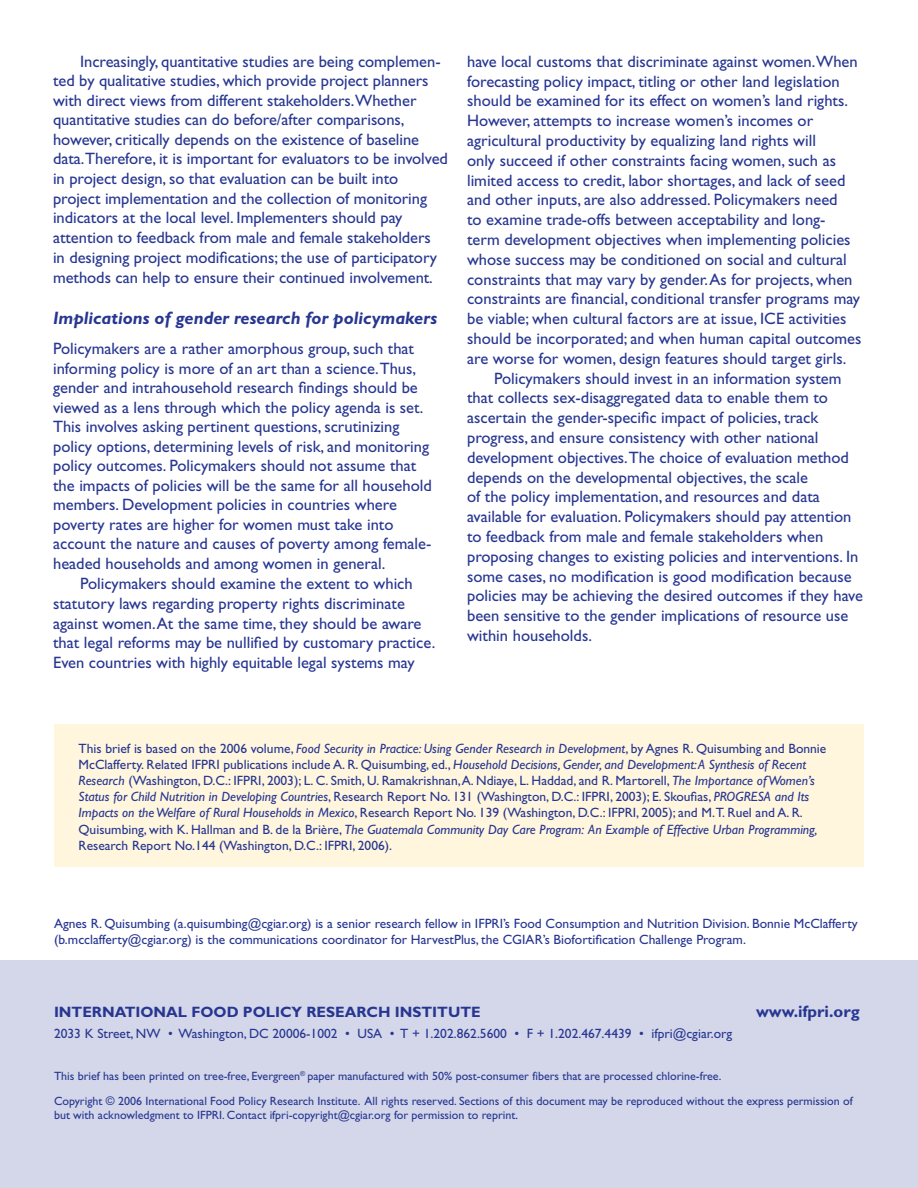
<style>
.page{position:relative;width:918px;height:1188px;background:#fff}
.page>*{position:absolute;margin:0;border:0;box-sizing:border-box;transform-origin:0 0}
.t1{font:italic 700 18px "Gill Sans";color:#273691}
.t2{font:16.5px/19.6px "Gill Sans";color:#273691}
.t3{font:700 16.5px "Gill Sans";color:#273691}
.t4{font:700 15px "Gill Sans";color:#273691}
.t5{font:13.5px/16.2px "Gill Sans";color:#273691}
.t6{font:12px/25.2px "Gill Sans";color:#273691}
.s1{font-style:italic}
</style>
<div class="page">
<div style="left:54px;top:724px;width:810px;height:143px;background:#fff6dd"></div>
<div style="left:0;top:961px;width:918px;height:227px;background:#d4d7e9"></div>
<p class="t2" style="left:53px;top:51px;width:396px;text-indent:27px">Increasingly, quantitative studies are being complemen&shy;ted by qualitative studies, which provide project planners with direct views from different stakeholders.Whether quantitative studies can do before/after comparisons, however, critically depends on the existence of baseline data.Therefore, it is important for evaluators to be involved in project design, so that evaluation can be built into project implementation and the collection of monitoring indicators at the local level. Implementers should pay attention to feedback from male and female stakeholders<br>in designing project modifications; the use of participatory methods can help to ensure their continued involvement.</p>
<p class="t1" style="left:53px;top:308px;width:386px">Implications of gender research for policymakers</p>
<p class="t2" style="left:53px;top:339px;width:380px">Policymakers are a rather amorphous group, such that informing policy is more of an art than a science.Thus, gender and intrahousehold research findings should be viewed as a lens through which the policy agenda is set.<br>This involves asking pertinent questions, scrutinizing policy options, determining levels of risk, and monitoring policy outcomes. Policymakers should not assume that the impacts of policies will be the same for all household members. Development policies in countries where poverty rates are higher for women must take into account the nature and causes of poverty among female&shy;headed households and among women in general.</p>
<p class="t2" style="left:53px;top:573px;width:384px;text-indent:27px">Policymakers should examine the extent to which statutory laws regarding property rights discriminate against women. At the same time, they should be aware that legal reforms may be nullified by customary practice.<br>Even countries with highly equitable legal systems may</p>
<p class="t2" style="left:467px;top:51px;width:392px">have local customs that discriminate against women.When</p>
<p class="t2" style="left:467px;top:71px;width:374px">forecasting policy impact, titling or other land legislation</p>
<p class="t2" style="left:467px;top:91px;width:382px">should be examined for its effect on women’s land rights.</p>
<p class="t2" style="left:467px;top:111px;width:348px">However, attempts to increase women’s incomes or</p>
<p class="t2" style="left:467px;top:130px;width:350px">agricultural productivity by equalizing land rights will</p>
<p class="t2" style="left:467px;top:150px;width:371px">only succeed if other constraints facing women, such as</p>
<p class="t2" style="left:467px;top:170px;width:380px">limited access to credit, labor shortages, and lack of seed</p>
<p class="t2" style="left:467px;top:190px;width:372px">and other inputs, are also addressed. Policymakers need</p>
<p class="t2" style="left:467px;top:210px;width:360px">to examine trade-offs between acceptability and long-</p>
<p class="t2" style="left:467px;top:229px;width:385px">term development objectives when implementing policies</p>
<p class="t2" style="left:467px;top:249px;width:381px">whose success may be conditioned on social and cultural</p>
<p class="t2" style="left:467px;top:269px;width:387px">constraints that may vary by gender. As for projects, when</p>
<p class="t2" style="left:467px;top:289px;width:394px">constraints are financial, conditional transfer programs may</p>
<p class="t2" style="left:467px;top:309px;width:381px">be viable; when cultural factors are at issue, ICE activities</p>
<p class="t2" style="left:467px;top:328px;width:396px">should be incorporated; and when human capital outcomes</p>
<p class="t2" style="left:467px;top:348px;width:381px">are worse for women, design features should target girls.</p>
<p class="t2" style="left:494px;top:368px;width:349px">Policymakers should invest in an information system</p>
<p class="t2" style="left:467px;top:388px;width:362px">that collects sex-disaggregated data to enable them to</p>
<p class="t2" style="left:467px;top:408px;width:353px">ascertain the gender-specific impact of policies, track</p>
<p class="t2" style="left:467px;top:427px;width:353px">progress, and ensure consistency with other national</p>
<p class="t2" style="left:467px;top:447px;width:383px">development objectives.The choice of evaluation method</p>
<p class="t2" style="left:467px;top:467px;width:343px">depends on the developmental objectives, the scale</p>
<p class="t2" style="left:467px;top:487px;width:354px">of the policy implementation, and resources and data</p>
<p class="t2" style="left:467px;top:507px;width:386px">available for evaluation. Policymakers should pay attention</p>
<p class="t2" style="left:467px;top:526px;width:358px">to feedback from male and female stakeholders when</p>
<p class="t2" style="left:467px;top:546px;width:393px">proposing changes to existing policies and interventions. In</p>
<p class="t2" style="left:467px;top:566px;width:386px">some cases, no modification is good modification because</p>
<p class="t2" style="left:467px;top:586px;width:397px">policies may be achieving the desired outcomes if they have</p>
<p class="t2" style="left:467px;top:606px;width:383px">been sensitive to the gender implications of resource use</p>
<p class="t2" style="left:467px;top:625px;width:126px">within households.</p>
<p class="t5" style="left:79px;top:740px;width:749px">This brief is based on the 2006 volume, <span class="s1">Food Security in Practice: Using Gender Research in Development</span>, by Agnes R. Quisumbing and Bonnie McClafferty. Related IFPRI publications include A. R. Quisumbing, ed., <span class="s1">Household Decisions, Gender, and Development: A Synthesis of Recent Research</span> (Washington, D.C.: IFPRI, 2003); L. C. Smith, U. Ramakrishnan, A. Ndiaye, L. Haddad, and R. Martorell, <span class="s1">The Importance of Women’s Status for Child Nutrition in Developing Countries</span>, Research Report No. 131 (Washington, D.C.: IFPRI, 2003); E. Skoufias, <span class="s1">PROGRESA and Its Impacts on the Welfare of Rural Households in Mexico</span>, Research Report No. 139 (Washington, D.C.: IFPRI, 2005); and M.T. Ruel and A. R.<br>Quisumbing, with K. Hallman and B. de la Brière, <span class="s1">The Guatemala Community Day Care Program: An Example of Effective Urban Programming, </span>Research Report No.144 (Washington, D.C.: IFPRI, 2006).</p>
<p class="t5" style="left:54px;top:915px;width:805px">Agnes R. Quisumbing (a.quisumbing@cgiar.org) is a senior research fellow in IFPRI’s Food Consumption and Nutrition Division. Bonnie McClafferty (b.mcclafferty@cgiar.org) is the communications coordinator for HarvestPlus, the CGIAR’s Biofortification Challenge Program.</p>
<p class="t4" style="left:54px;top:1003px;width:428px">INTERNATIONAL FOOD POLICY RESEARCH INSTITUTE</p>
<p class="t3" style="left:756px;top:1002px;width:105px">www.ifpri.org</p>
<p class="t5" style="left:54px;top:1025px;width:680px">2033 K Street, NW • Washington, DC 20006-1002 • USA • T + 1.202.862.5600 • F + 1.202.467.4439 • ifpri@cgiar.org</p>
<p class="t6" style="left:54px;top:1063px;width:800px">This brief has been printed on tree-free, Evergreen<sup>®</sup> paper manufactured with 50% post-consumer fibers that are processed chlorine-free.<br>Copyright © 2006 International Food Policy Research Institute. All rights reserved. Sections of this document may be reproduced without the express permission of</p>
<p class="t6" style="left:54px;top:1103px;width:466px">but with acknowledgment to IFPRI. Contact ifpri-copyright@cgiar.org for permission to reprint.</p>
</div>
